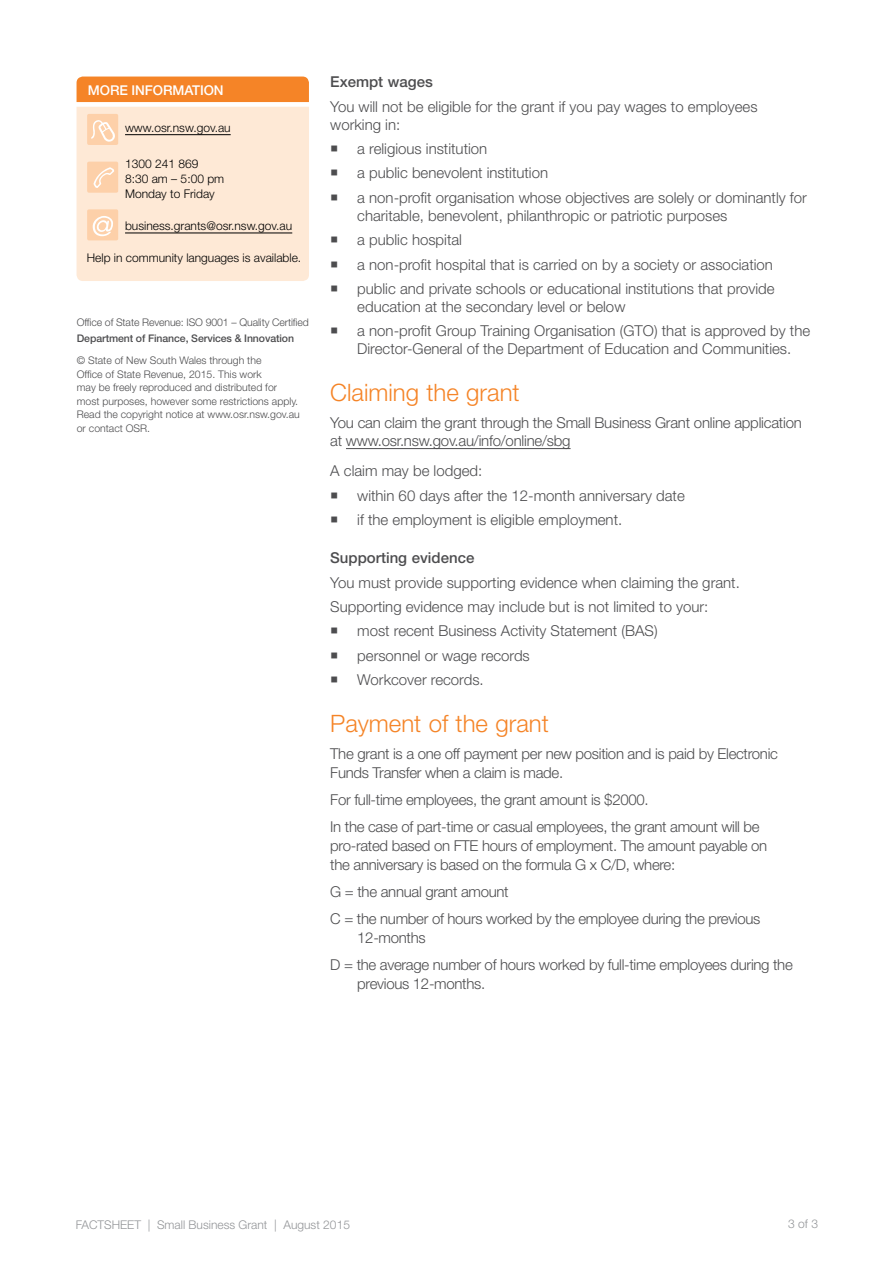
<style>
.page{position:relative;width:893px;height:1263px;background:#fff}
.page>*{position:absolute;margin:0;border:0;box-sizing:border-box;transform-origin:0 0}
.t1{font:300 24px "Helvetica Neue LT Std";color:#f58427}
.Body_copy{font:300 15px/18px "Helvetica Neue LT Std";color:#4d4d4f}
.Body_copy-2{font:300 15px/18.8px "Helvetica Neue LT Std";letter-spacing:-.02em;color:#4d4d4f}
.t2{font:500 15px "Helvetica Neue LT Std";color:#4d4d4f}
.H2_-_More_Informatio{font:500 13.5px "Helvetica Neue LT Std";letter-spacing:-.005em;color:#fff}
.Details_-_More_Infor{font:300 12px "Helvetica Neue LT Std";color:#000}
.t3{font:300 12px "Helvetica Neue LT Std";color:#939598}
.t4{font:300 10.5px/13.5px "Helvetica Neue LT Std";color:#4d4d4f}
.t5{font:500 10.5px "Helvetica Neue LT Std";letter-spacing:-.01em;color:#4d4d4f}
</style>
<div class="page">
<hr style="left:346px;top:448px;width:225px;height:1px;background:#4d4d4f">
<svg style="left:77px;top:77px;width:232px;height:204px;background:#fbdabe"></svg>
<h2 class="H2_-_More_Informatio" style="left:88px;top:82px;width:137px">MORE INFORMATION</h2>
<p class="Details_-_More_Infor" style="left:125px;top:120px;width:107px">www.osr.nsw.gov.au</p>
<p class="Details_-_More_Infor" style="left:125px;top:156px;width:75px">1300 241 869</p>
<p class="Details_-_More_Infor" style="left:125px;top:171px;width:101px">8:30 am – 5:00 pm</p>
<p class="Details_-_More_Infor" style="left:125px;top:186px;width:91px">Monday to Friday</p>
<p class="Details_-_More_Infor" style="left:125px;top:218px;width:169px">business.grants@osr.nsw.gov.au</p>
<p class="Details_-_More_Infor" style="left:87px;top:250px;width:216px">Help in community languages is available.</p>
<p class="t4" style="left:77px;top:316px;width:234px">Office of State Revenue: ISO 9001 – Quality Certified</p>
<p class="t5" style="left:77px;top:332px;width:219px">Department of Finance, Services &amp; Innovation</p>
<p class="t4" style="left:77px;top:353px;width:225px">© State of New South Wales through the<br>Office of State Revenue, 2015. This work<br>may be freely reproduced and distributed for most purposes, however some restrictions apply.<br>Read the copyright notice at www.osr.nsw.gov.au or contact OSR.</p>
<h3 class="t2" style="left:330px;top:73px;width:104px">Exempt wages</h3>
<p class="Body_copy" style="left:330px;top:97px;width:429px">You will not be eligible for the grant if you pay wages to employees working in:</p>
<p class="Body_copy" style="left:357px;top:139px;width:132px">a religious institution</p>
<p class="Body_copy" style="left:357px;top:164px;width:192px">a public benevolent institution</p>
<p class="Body_copy" style="left:357px;top:188px;width:451px">a non-profit organisation whose objectives are solely or dominantly for charitable, benevolent, philanthropic or patriotic purposes</p>
<p class="Body_copy" style="left:357px;top:230px;width:106px">a public hospital</p>
<p class="Body_copy" style="left:357px;top:255px;width:417px">a non-profit hospital that is carried on by a society or association</p>
<p class="Body_copy" style="left:357px;top:279px;width:419px">public and private schools or educational institutions that provide education at the secondary level or below</p>
<p class="Body_copy" style="left:357px;top:322px;width:454px">a non-profit Group Training Organisation (GTO) that is approved by the<br>Director-General of the Department of Education and Communities.</p>
<h2 class="t1" style="left:330px;top:378px;width:191px">Claiming the grant</h2>
<p class="Body_copy" style="left:330px;top:413px;width:473px">You can claim the grant through the Small Business Grant online application at www.osr.nsw.gov.au/info/online/sbg</p>
<p class="Body_copy" style="left:330px;top:462px;width:153px">A claim may be lodged:</p>
<p class="Body_copy" style="left:357px;top:486px;width:329px">within 60 days after the 12-month anniversary date</p>
<p class="Body_copy" style="left:357px;top:510px;width:267px">if the employment is eligible employment.</p>
<h3 class="t2" style="left:330px;top:549px;width:146px">Supporting evidence</h3>
<p class="Body_copy" style="left:330px;top:573px;width:411px">You must provide supporting evidence when claiming the grant.</p>
<p class="Body_copy" style="left:330px;top:597px;width:380px">Supporting evidence may include but is not limited to your:</p>
<p class="Body_copy" style="left:357px;top:622px;width:302px">most recent Business Activity Statement (BAS)</p>
<p class="Body_copy" style="left:357px;top:646px;width:174px">personnel or wage records</p>
<p class="Body_copy" style="left:357px;top:670px;width:128px">Workcover records.</p>
<h2 class="t1" style="left:330px;top:708px;width:220px">Payment of the grant</h2>
<p class="Body_copy-2" style="left:330px;top:744px;width:449px">The grant is a one off payment per new position and is paid by Electronic<br>Funds Transfer when a claim is made.</p>
<p class="Body_copy-2" style="left:330px;top:790px;width:320px">For full-time employees, the grant amount is $2000.</p>
<p class="Body_copy-2" style="left:330px;top:817px;width:439px">In the case of part-time or casual employees, the grant amount will be pro-rated based on FTE hours of employment. The amount payable on the anniversary is based on the formula G x C/D, where:</p>
<p class="Body_copy-2" style="left:330px;top:882px;width:180px">G = the annual grant amount</p>
<p class="Body_copy-2" style="left:357px;top:909px;width:405px;text-indent:-27px">C = the number of hours worked by the employee during the previous<br>12-months</p>
<p class="Body_copy-2" style="left:357px;top:955px;width:437px;text-indent:-27px">D = the average number of hours worked by full-time employees during the previous 12-months.</p>
<p class="t3" style="left:76px;top:1217px;width:276px">FACTSHEET | Small Business Grant | August 2015</p>
<p class="t3" style="left:788px;top:1216px;width:31px">3 of 3</p>
</div>
